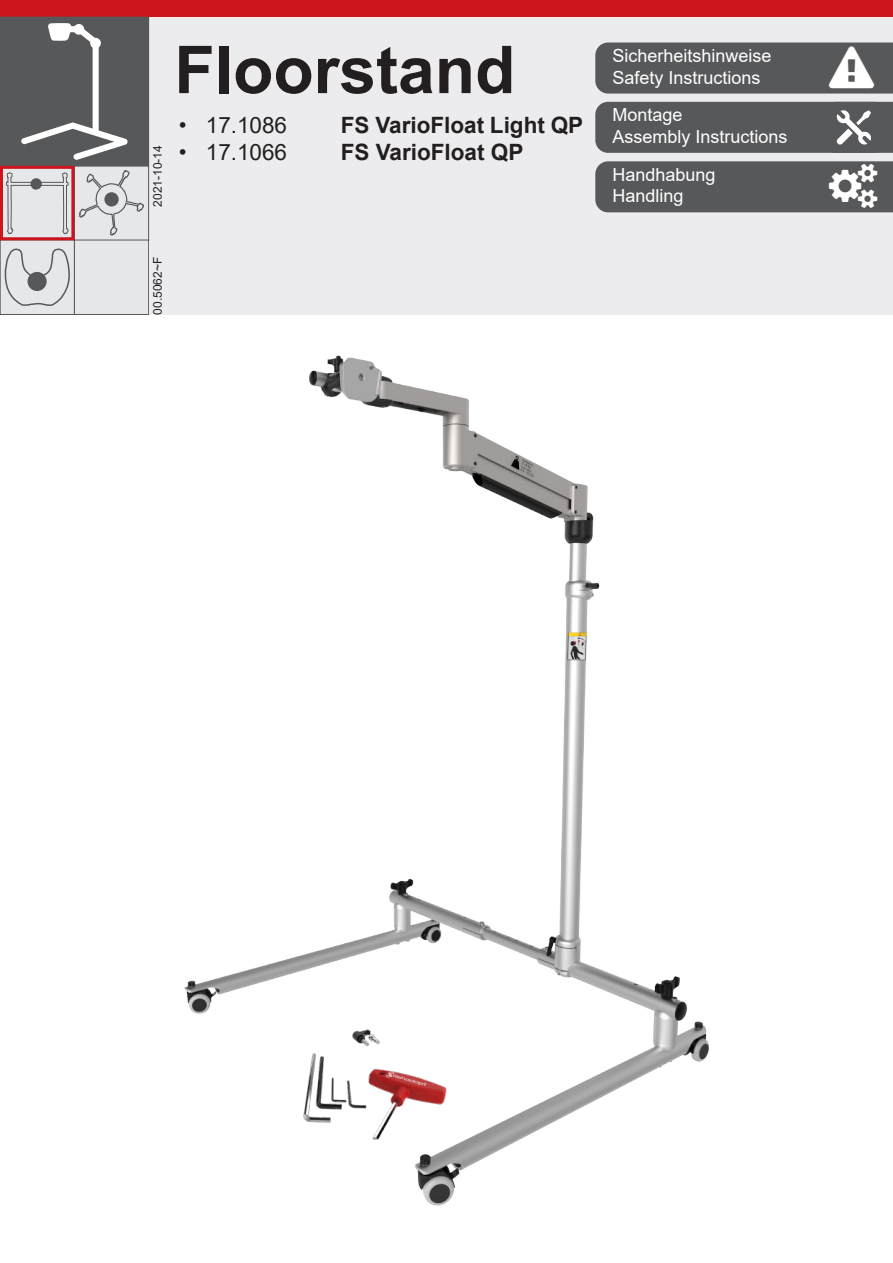
<style>
.page{position:relative;width:893px;height:1263px;background:#fff}
.page>*{position:absolute;margin:0;border:0;box-sizing:border-box;transform-origin:0 0}
.t1{font:700 66px "Arial";color:#231f20}
.t2{font:700 22.5px "Arial";color:#231f20}
.t3{font:22.5px "Arial";color:#231f20}
.t4{font:18px/21.6px "Arial";color:#fff}
.t5{font:12px "Arial";color:#231f20}
</style>
<div class="page">
<div style="left:0;top:17px;width:893px;height:298px;background:#ececee"></div>
<div style="left:0;top:0;width:893px;height:17px;background:#cd151d"></div>
<div style="left:0;top:166px;width:74px;height:74px;background:#e6e7e9"></div>
<svg style="left:6px;top:172px;width:63px;height:62px"></svg>
<div style="left:30px;top:178px;width:12px;height:12px;background:#57585a;border-radius:50%"></div>
<div style="left:0;top:240px;width:74px;height:74px;background:#e6e7e9"></div>
<svg style="left:5px;top:249px;width:65px;height:57px"></svg>
<div style="left:28px;top:272px;width:19px;height:19px;background:#57585a;border-radius:50%"></div>
<div style="left:0;top:240px;width:75px;height:75px;border:1px solid #57585a"></div>
<div style="left:74px;top:166px;width:75px;height:74px;background:#e6e7e9"></div>
<svg style="left:79px;top:170px;width:65px;height:66px"></svg>
<div style="left:104px;top:192px;width:15px;height:15px;background:#57585a;border-radius:50%"></div>
<div style="left:74px;top:166px;width:75px;height:75px;border:1px solid #57585a"></div>
<div style="left:74px;top:240px;width:75px;height:74px;background:#e6e7e9"></div>
<div style="left:74px;top:240px;width:75px;height:75px;border:1px solid #57585a"></div>
<div style="left:0;top:17px;width:149px;height:149px;background:#57585a"></div>
<svg style="left:21px;top:23px;width:107px;height:137px"></svg>
<div style="left:90px;top:38px;width:11px;height:10px;background:#fff;border-radius:50%"></div>
<div style="left:0;top:166px;width:74px;height:74px;border:3px solid #cd151d"></div>
<img style="left:185px;top:355px;width:523px;height:850px">
<img style="left:257px;top:1018px;width:189px;height:122px">
<img style="left:349px;top:1020px;width:84px;height:34px">
<div style="left:595px;top:102px;width:298px;height:51px;background:#57585a"></div>
<div style="left:595px;top:161px;width:298px;height:51px;background:#57585a"></div>
<div style="left:595px;top:43px;width:298px;height:51px;background:#57585a"></div>
<p class="t5" style="left:153px;top:207px;width:63px;rotate:-90deg">2021-10-14</p>
<h1 class="t1" style="left:174px;top:45px;width:343px">Floorstand</h1>
<p class="t3" style="left:179px;top:116px;width:110px">• 17.1086</p>
<p class="t2" style="left:341px;top:117px;width:244px">FS VarioFloat Light QP</p>
<p class="t3" style="left:179px;top:143px;width:110px">• 17.1066</p>
<p class="t2" style="left:341px;top:144px;width:184px">FS VarioFloat QP</p>
<p class="t5" style="left:153px;top:315px;width:59px;rotate:-90deg">00.5062~F</p>
<p class="t4" style="left:612px;top:46px;width:161px">Sicherheitshinweise<br>Safety Instructions</p>
<p class="t4" style="left:612px;top:106px;width:177px">Montage<br>Assembly Instructions</p>
<p class="t4" style="left:612px;top:165px;width:105px">Handhabung<br>Handling</p>
</div>
